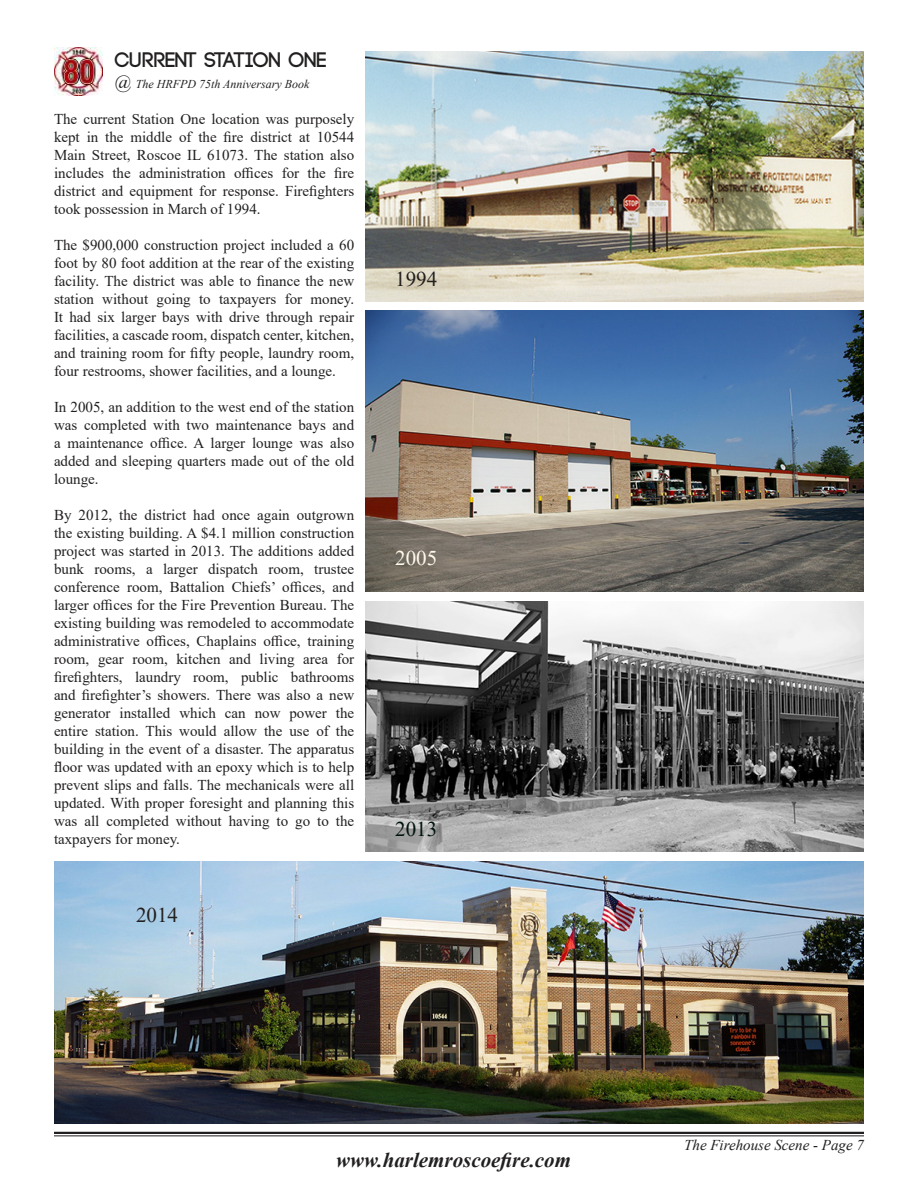
<style>
.page{position:relative;width:918px;height:1188px;background:#fff}
.page>*{position:absolute;margin:0;border:0;box-sizing:border-box;transform-origin:0 0}
.t1{font:italic 700 21px "Times New Roman";color:#221f1f}
.t2{font:700 21px "Code";color:#221f1f}
.t3{font:21px "Times New Roman";color:#221f1f}
.t4{font:21px "Times New Roman";color:#fff8eb}
.t5{font:21px "Times New Roman";color:#00130f}
.t6{font:15px/18px "Times New Roman";color:#221f1f;text-align:justify}
.t7{font:italic 15px "Times New Roman";color:#221f1f}
.t8{font:italic 12px "Times New Roman";color:#221f1f}
.s1{font-size:18px}
</style>
<div class="page">
<hr style="left:54px;top:1132px;width:810px;height:2px;background:#221f1f">
<hr style="left:54px;top:1135px;width:810px;height:1px;background:#221f1f">
<img style="left:54px;top:47px;width:49px;height:48px">
<img style="left:54px;top:861px;width:810px;height:263px">
<img style="left:365px;top:311px;width:499px;height:280px">
<img style="left:365px;top:52px;width:499px;height:249px">
<img style="left:365px;top:602px;width:499px;height:249px">
<h1 class="t2" style="left:115px;top:47px;width:214px">CURRENT STATION ONE</h1>
<p class="t8" style="left:115px;top:80px;width:196px"><span class="s1">@</span> The HRFPD 75th Anniversary Book</p>
<p class="t6" style="left:54px;top:111px;width:302px">The current Station One location was purposely kept in the middle of the fire district at 10544<br>Main Street, Roscoe IL 61073. The station also includes the administration offices for the fire district and equipment for response. Firefighters took possession in March of 1994.</p>
<p class="t6" style="left:54px;top:236px;width:302px">The $900,000 construction project included a 60 foot by 80 foot addition at the rear of the existing facility. The district was able to finance the new station without going to taxpayers for money.<br>It had six larger bays with drive through repair facilities, a cascade room, dispatch center, kitchen, and training room for fifty people, laundry room, four restrooms, shower facilities, and a lounge.</p>
<p class="t6" style="left:54px;top:399px;width:302px">In 2005, an addition to the west end of the station was completed with two maintenance bays and a maintenance office. A larger lounge was also added and sleeping quarters made out of the old lounge.</p>
<p class="t6" style="left:54px;top:506px;width:302px">By 2012, the district had once again outgrown the existing building. A $4.1 million construction project was started in 2013. The additions added bunk rooms, a larger dispatch room, trustee conference room, Battalion Chiefs’ offices, and larger offices for the Fire Prevention Bureau. The existing building was remodeled to accommodate administrative offices, Chaplains office, training room, gear room, kitchen and living area for firefighters, laundry room, public bathrooms and firefighter’s showers. There was also a new generator installed which can now power the entire station. This would allow the use of the building in the event of a disaster. The apparatus floor was updated with an epoxy which is to help prevent slips and falls. The mechanicals were all updated. With proper foresight and planning this was all completed without having to go to the taxpayers for money.</p>
<h1 class="t3" style="left:136px;top:907px;width:43px">2014</h1>
<h1 class="t3" style="left:395px;top:264px;width:43px">1994</h1>
<h1 class="t4" style="left:395px;top:550px;width:43px">2005</h1>
<h1 class="t5" style="left:395px;top:821px;width:43px">2013</h1>
<h1 class="t1" style="left:336px;top:1145px;width:236px">www.harlemroscoefire.com</h1>
<p class="t7" style="left:684px;top:1140px;width:181px">The Firehouse Scene - Page 7</p>
</div>
